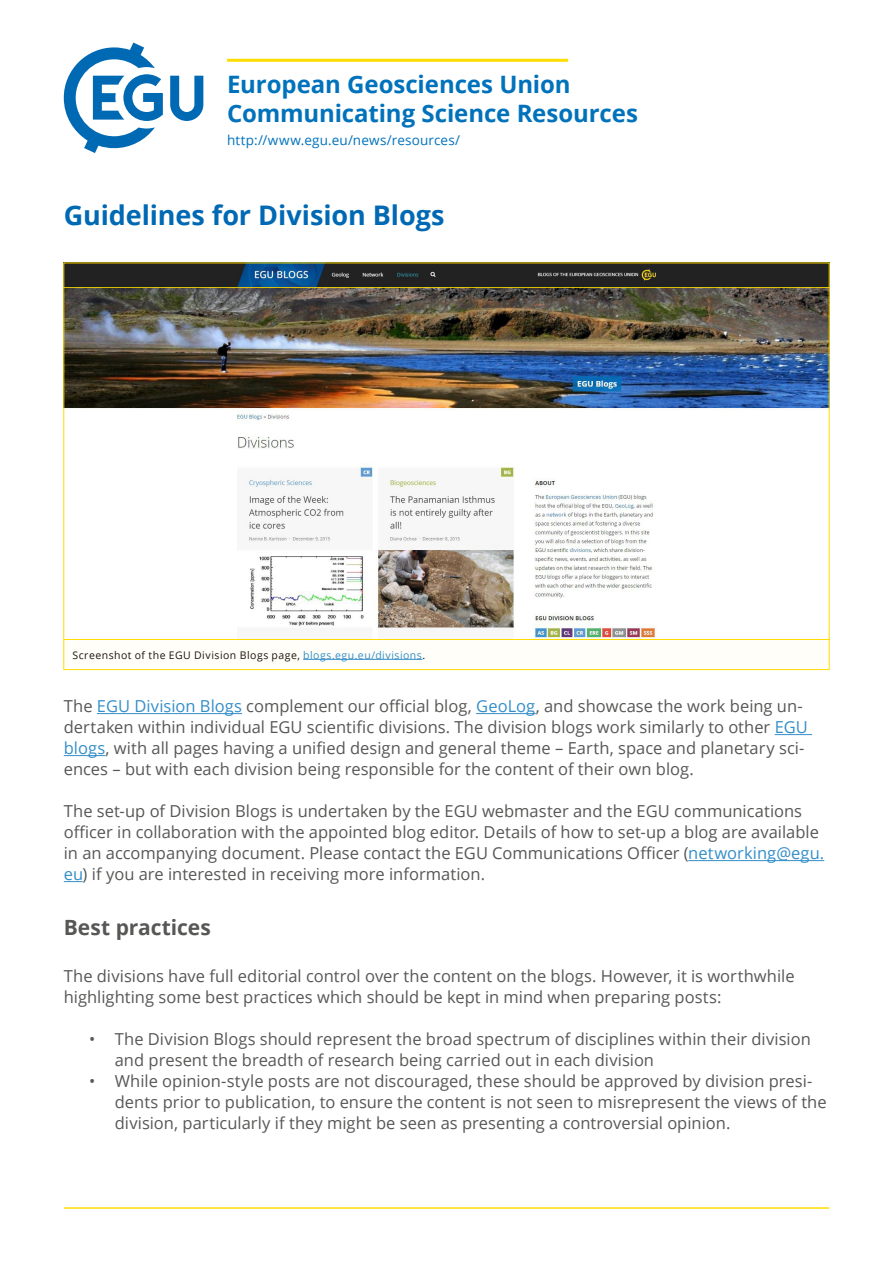
<style>
.page{position:relative;width:893px;height:1263px;background:#fff}
.page>*{position:absolute;margin:0;border:0;box-sizing:border-box;transform-origin:0 0}
.t1{font:700 27px "Open Sans";letter-spacing:-.005em;color:#0069b4}
.t2{font:700 24px/28.8px "Open Sans";letter-spacing:-.005em;color:#0072bc}
.t3{font:700 21px "Open Sans";color:#575756}
.t4{font:16.5px/21px "Open Sans";color:#575756}
.t5{font:13.5px "Open Sans";letter-spacing:.015em;color:#0072bc}
.t6{font:10.5px "Open Sans";letter-spacing:.045em;color:#1d160f}
.s1{color:#338ec9}
</style>
<div class="page">
<hr style="left:227px;top:59px;width:341px;height:3px;background:#fd0">
<hr style="left:64px;top:1207px;width:765px;height:2px;background:#fd0">
<svg style="left:64px;top:43px;width:99px;height:110px"></svg>
<svg style="left:170px;top:76px;width:33px;height:45px"></svg>
<hr style="left:97px;top:713px;width:145px;height:1px;background:#338ec9">
<hr style="left:476px;top:713px;width:60px;height:1px;background:#338ec9">
<hr style="left:775px;top:734px;width:37px;height:1px;background:#338ec9">
<hr style="left:64px;top:755px;width:42px;height:1px;background:#338ec9">
<hr style="left:688px;top:860px;width:136px;height:1px;background:#338ec9">
<svg style="left:64px;top:881px;width:19px;height:1px"></svg>
<img style="left:66px;top:265px;width:761px;height:373px">
<div style="left:64px;top:639px;width:765px;height:30px;background:#fffef8"></div>
<hr style="left:303px;top:659px;width:119px;height:1px;background:#338ec9">
<div style="left:64px;top:639px;width:765px;height:31px;border:1px solid #fd0"></div>
<h2 class="t2" style="left:227px;top:69px;width:412px">European Geosciences Union<br>Communicating Science Resources</h2>
<p class="t5" style="left:227px;top:131px;width:235px">http://www.egu.eu/news/resources/</p>
<h1 class="t1" style="left:64px;top:196px;width:382px">Guidelines for Division Blogs</h1>
<p class="t6" style="left:72px;top:647px;width:354px">Screenshot of the EGU Division Blogs page, <span class="s1">blogs.egu.eu/divisions</span>.</p>
<p class="t4" style="left:64px;top:695px;width:745px">The <span class="s1">EGU Division Blogs</span> complement our official blog, <span class="s1">GeoLog</span>, and showcase the work being un&shy;dertaken within individual EGU scientific divisions. The division blogs work similarly to other <span class="s1">EGU blogs</span>, with all pages having a unified design and general theme – Earth, space and planetary sci&shy;ences – but with each division being responsible for the content of their own blog.</p>
<p class="t4" style="left:64px;top:800px;width:762px">The set-up of Division Blogs is undertaken by the EGU webmaster and the EGU communications officer in collaboration with the appointed blog editor. Details of how to set-up a blog are available in an accompanying document. Please contact the EGU Communications Officer (<span class="s1">networking@egu. eu</span>) if you are interested in receiving more information.</p>
<p class="t3" style="left:64px;top:913px;width:149px">Best practices</p>
<p class="t4" style="left:64px;top:965px;width:732px">The divisions have full editorial control over the content on the blogs. However, it is worthwhile highlighting some best practices which should be kept in mind when preparing posts:</p>
<p class="t4" style="left:115px;top:1028px;width:697px;text-indent:-26px">• The Division Blogs should represent the broad spectrum of disciplines within their division and present the breadth of research being carried out in each division</p>
<p class="t4" style="left:115px;top:1070px;width:713px;text-indent:-26px">• While opinion-style posts are not discouraged, these should be approved by division presi&shy;dents prior to publication, to ensure the content is not seen to misrepresent the views of the division, particularly if they might be seen as presenting a controversial opinion.</p>
</div>
